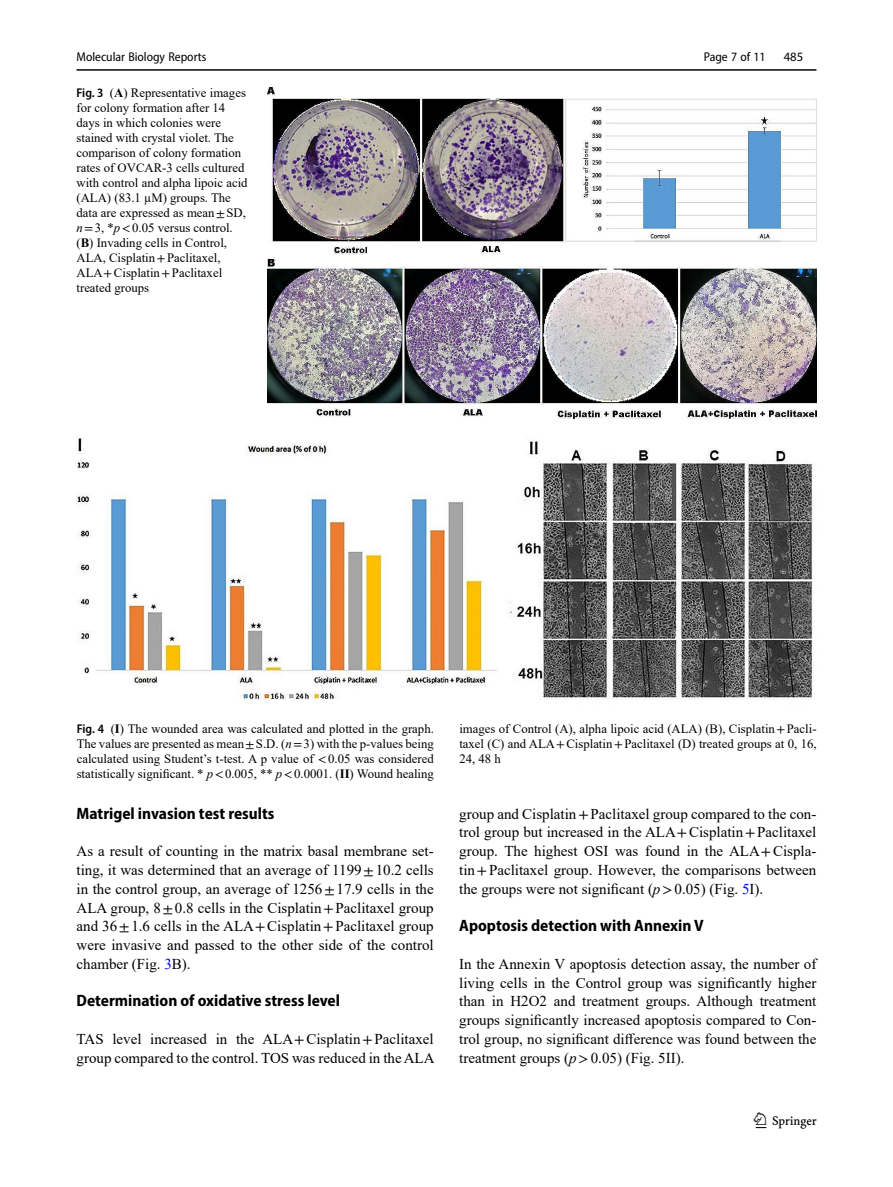
<style>
.page{position:relative;width:893px;height:1187px;background:#fff}
.page>*{position:absolute;margin:0;border:0;box-sizing:border-box;transform-origin:0 0}
.t1{font:22.5px "Springnew";color:#000}
.Head_2{font:700 semi-condensed 16.5px "Myriad Pro";color:#000}
.Body_Text{font:15px/18.8px "Times New Roman";color:#000;text-align:justify}
.Figure_Caption{font:12.75px/15px "Times New Roman";color:#000;text-align:justify}
.Figure_Caption_Side{font:12.75px/15px "Times New Roman";color:#000}
.t2{font:semi-condensed 12.75px "Myriad Pro";color:#000}
.t3{font:12.75px "Myriad Pro";color:#000}
.s1{font-family:"Myriad Pro";font-weight:600;font-stretch:semi-condensed}
.s2{font-weight:700}
.s3{font-family:"STIX"}
.s4{font-style:italic}
.s5{color:#00f}
</style>
<div class="page">
<hr style="left:77px;top:69px;width:739px;height:2px;background:#000">
<img style="left:77px;top:438px;width:737px;height:264px">
<img style="left:268px;top:87px;width:548px;height:331px">
<p class="t2" style="left:77px;top:49px;width:131px">Molecular Biology Reports</p>
<p class="Figure_Caption_Side" style="left:77px;top:84px;width:173px"><span class="s1">Fig. 3</span> (<span class="s2">A</span>) Representative images for colony formation after 14 days in which colonies were stained with crystal violet. The comparison of colony formation rates of OVCAR-3 cells cultured with control and alpha lipoic acid (ALA) (83.1 µM) groups. The data are expressed as mean<span class="s3">±</span>SD, <span class="s4">n</span><span class="s3">=</span>3, *<span class="s4">p</span><span class="s3">&lt;</span>0.05 versus control. (<span class="s2">B</span>) Invading cells in Control,<br>ALA, Cisplatin<span class="s3">+</span>Paclitaxel,<br>ALA<span class="s3">+</span>Cisplatin<span class="s3">+</span>Paclitaxel treated groups</p>
<p class="t2" style="left:704px;top:49px;width:63px">Page 7 of 11</p>
<p class="t3" style="left:784px;top:48px;width:21px">485</p>
<p class="Figure_Caption" style="left:77px;top:720px;width:359px"><span class="s1">Fig. 4</span> (<span class="s2">I</span>) The wounded area was calculated and plotted in the graph.<br>The values are presented as mean<span class="s3">±</span>S.D. (<span class="s4">n</span><span class="s3">=</span>3) with the p-values being calculated using Student’s t-test. A p value of <span class="s3">&lt;</span>0.05 was considered statistically significant. * <span class="s4">p</span><span class="s3">&lt;</span>0.005, ** <span class="s4">p</span><span class="s3">&lt;</span>0.0001. (<span class="s2">II</span>) Wound healing</p>
<p class="Figure_Caption" style="left:459px;top:720px;width:359px">images of Control (A), alpha lipoic acid (ALA) (B), Cisplatin<span class="s3">+</span>Pacli&shy;taxel (C) and ALA<span class="s3">+</span>Cisplatin<span class="s3">+</span>Paclitaxel (D) treated groups at 0, 16, 24, 48 h</p>
<p class="Head_2" style="left:77px;top:802px;width:199px">Matrigel invasion test results</p>
<p class="Body_Text" style="left:77px;top:841px;width:359px">As a result of counting in the matrix basal membrane set&shy;ting, it was determined that an average of 1199<span class="s3">±</span>10.2 cells in the control group, an average of 1256<span class="s3">±</span>17.9 cells in the ALA group, 8<span class="s3">±</span>0.8 cells in the Cisplatin<span class="s3">+</span>Paclitaxel group and 36<span class="s3">±</span>1.6 cells in the ALA<span class="s3">+</span>Cisplatin<span class="s3">+</span>Paclitaxel group were invasive and passed to the other side of the control chamber (Fig. <span class="s5">3</span>B).</p>
<p class="Head_2" style="left:77px;top:990px;width:265px">Determination of oxidative stress level</p>
<p class="Body_Text" style="left:77px;top:1028px;width:360px">TAS level increased in the ALA<span class="s3">+</span>Cisplatin<span class="s3">+</span>Paclitaxel group compared to the control. TOS was reduced in the ALA</p>
<p class="Body_Text" style="left:459px;top:803px;width:359px">group and Cisplatin<span class="s3">+</span>Paclitaxel group compared to the con&shy;trol group but increased in the ALA<span class="s3">+</span>Cisplatin<span class="s3">+</span>Paclitaxel group. The highest OSI was found in the ALA<span class="s3">+</span>Cispla&shy;tin<span class="s3">+</span>Paclitaxel group. However, the comparisons between the groups were not significant (<span class="s4">p</span><span class="s3">&gt;</span>0.05) (Fig. <span class="s5">5</span>I).</p>
<p class="Head_2" style="left:459px;top:915px;width:246px">Apoptosis detection with Annexin V</p>
<p class="Body_Text" style="left:459px;top:953px;width:359px">In the Annexin V apoptosis detection assay, the number of living cells in the Control group was significantly higher than in H2O2 and treatment groups. Although treatment groups significantly increased apoptosis compared to Con&shy;trol group, no significant difference was found between the treatment groups (<span class="s4">p</span><span class="s3">&gt;</span>0.05) (Fig. 5II).</p>
<h1 class="t1" style="left:756px;top:1107px;width:63px">1 3</h1>
</div>
